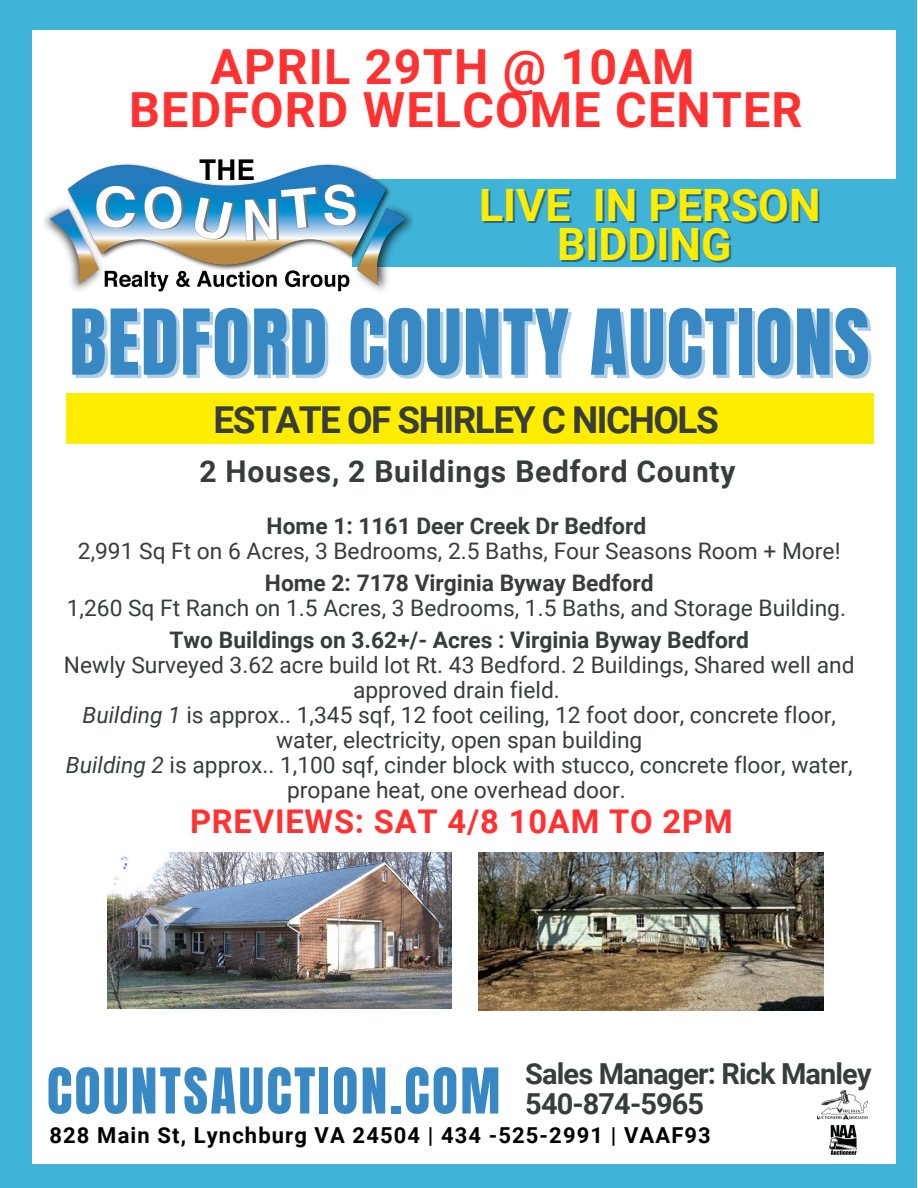
<style>
.page{position:relative;width:918px;height:1188px;background:#fff}
.page>*{position:absolute;margin:0;border:0;box-sizing:border-box;transform-origin:0 0}
.t1{font:77.1px "Anton";letter-spacing:.02em;color:#3788c3}
.t2{font:53.55px "Anton";letter-spacing:.045em;color:#3788c3}
.t3{font:700 48.45px/43.8px "Roboto";letter-spacing:.025em;color:#ff3131;text-align:center}
.t4{font:700 44.7px/39.3px "Roboto";color:#ffed00;text-align:center}
.t5{font:700 37.05px "Roboto";letter-spacing:-.04em;color:#373d3b}
.t6{font:700 32.7px "Roboto";letter-spacing:.025em;color:#ff3131}
.t7{font:700 30px "Roboto";letter-spacing:.025em;color:#373d3b}
.t8{font:700 28.95px/29.8px "Roboto";letter-spacing:-.03em;color:#373d3b}
.t9{font:22.8px/25px "Roboto";color:#373d3b;text-align:center}
.t10{font:700 22.8px "Roboto";color:#373d3b}
.t11{font:700 21.9px "Roboto";letter-spacing:.05em;color:#000}
.s1{color:rgb(0 0 0/.4)}
.s2{font-style:italic}
</style>
<div class="page">
<div style="left:0;top:0;width:917px;height:1188px;background:#40b3d8"></div>
<div style="left:32px;top:31px;width:863px;height:1133px;background:#fff"></div>
<img style="left:829px;top:1126px;width:27px;height:29px">
<img style="left:818px;top:1090px;width:49px;height:30px">
<div style="left:352px;top:180px;width:550px;height:87px;background:#40b3d8"></div>
<img style="left:44px;top:159px;width:369px;height:133px">
<div style="left:66px;top:393px;width:807px;height:51px;background:#ffed00"></div>
<img style="left:107px;top:853px;width:344px;height:155px">
<img style="left:478px;top:853px;width:346px;height:157px">
<h3 class="t3" style="left:129px;top:45px;width:675px">APRIL 29TH @ 10AM<br>BEDFORD WELCOME CENTER</h3>
<h3 class="t4" style="left:481px;top:186px;width:341px"><span class="s1">LIVE</span> IN PERSON<br>BIDDING</h3>
<h1 class="t1" style="left:69px;top:287px;width:802px">BEDFORD COUNTY AUCTIONS</h1>
<h3 class="t5" style="left:213px;top:399px;width:507px">ESTATE OF SHIRLEY C NICHOLS</h3>
<h3 class="t7" style="left:199px;top:454px;width:538px">2 Houses, 2 Buildings Bedford County</h3>
<p class="t10" style="left:267px;top:513px;width:381px">Home 1: 1161 Deer Creek Dr Bedford</p>
<p class="t9" style="left:78px;top:539px;width:764px">2,991 Sq Ft on 6 Acres, 3 Bedrooms, 2.5 Baths, Four Seasons Room + More!</p>
<p class="t10" style="left:265px;top:570px;width:390px">Home 2: 7178 Virginia Byway Bedford</p>
<p class="t9" style="left:67px;top:596px;width:781px">1,260 Sq Ft Ranch on 1.5 Acres, 3 Bedrooms, 1.5 Baths, and Storage Building.</p>
<p class="t10" style="left:169px;top:627px;width:581px">Two Buildings on 3.62+/- Acres : Virginia Byway Bedford</p>
<p class="t9" style="left:64px;top:653px;width:792px">Newly Surveyed 3.62 acre build lot Rt. 43 Bedford. 2 Buildings, Shared well and approved drain field.<br><span class="s2">Building 1</span> is approx.. 1,345 sqf, 12 foot ceiling, 12 foot door, concrete floor, water, electricity, open span building<br><span class="s2">Building 2</span> is approx.. 1,100 sqf, cinder block with stucco, concrete floor, water, propane heat, one overhead door.</p>
<h3 class="t6" style="left:190px;top:803px;width:544px">PREVIEWS: SAT 4/8 10AM TO 2PM</h3>
<h2 class="t2" style="left:47px;top:1053px;width:455px">COUNTSAUCTION.COM</h2>
<p class="t8" style="left:525px;top:1059px;width:348px">Sales Manager: Rick Manley<br>540-874-5965</p>
<p class="t11" style="left:50px;top:1122px;width:663px">828 Main St, Lynchburg VA 24504 | 434 -525-2991 | VAAF93</p>
</div>
